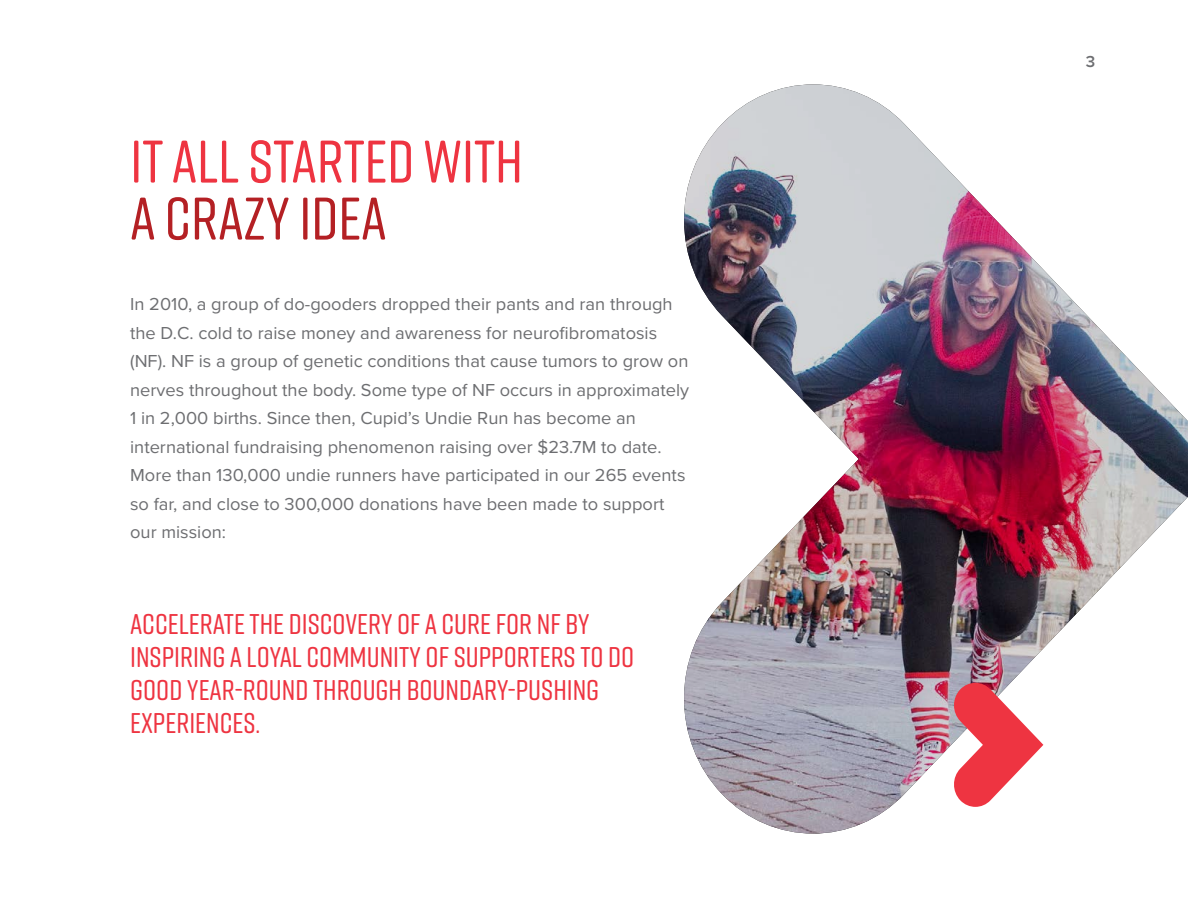
<style>
.page{position:relative;width:1188px;height:918px;background:#fff}
.page>*{position:absolute;margin:0;border:0;box-sizing:border-box;transform-origin:0 0}
.t1{font:500 60px "Rift Soft";color:#ee3441}
.t2{font:500 60px "Rift Soft";color:#b42024}
.t3{font:500 28.5px/33px "Rift Soft";color:#ee3441}
.t4{font:18px/28.5px "Proxima Nova";color:#6d6e71}
.t5{font:600 16.5px "Proxima Nova";color:#6d6e71}
</style>
<div class="page">
<img style="left:684px;top:84px;width:504px;height:750px">
<svg style="left:952px;top:683px;width:91px;height:124px"></svg>
<h1 class="t1" style="left:130px;top:119px;width:394px">IT ALL STARTED WITH</h1>
<h1 class="t2" style="left:130px;top:176px;width:258px">A CRAZY IDEA</h1>
<p class="t4" style="left:130px;top:289px;width:561px">In 2010, a group of do-gooders dropped their pants and ran through the D.C. cold to raise money and awareness for neurofibromatosis (NF). NF is a group of genetic conditions that cause tumors to grow on nerves throughout the body. Some type of NF occurs in approximately 1 in 2,000 births. Since then, Cupid’s Undie Run has become an international fundraising phenomenon raising over $23.7M to date.<br>More than 130,000 undie runners have participated in our 265 events so far, and close to 300,000 donations have been made to support our mission:</p>
<h2 class="t3" style="left:130px;top:607px;width:506px">ACCELERATE THE DISCOVERY OF A CURE FOR NF BY INSPIRING A LOYAL COMMUNITY OF SUPPORTERS TO DO GOOD YEAR-ROUND THROUGH BOUNDARY-PUSHING EXPERIENCES.</h2>
<p class="t5" style="left:1086px;top:49px;width:11px">3</p>
</div>
